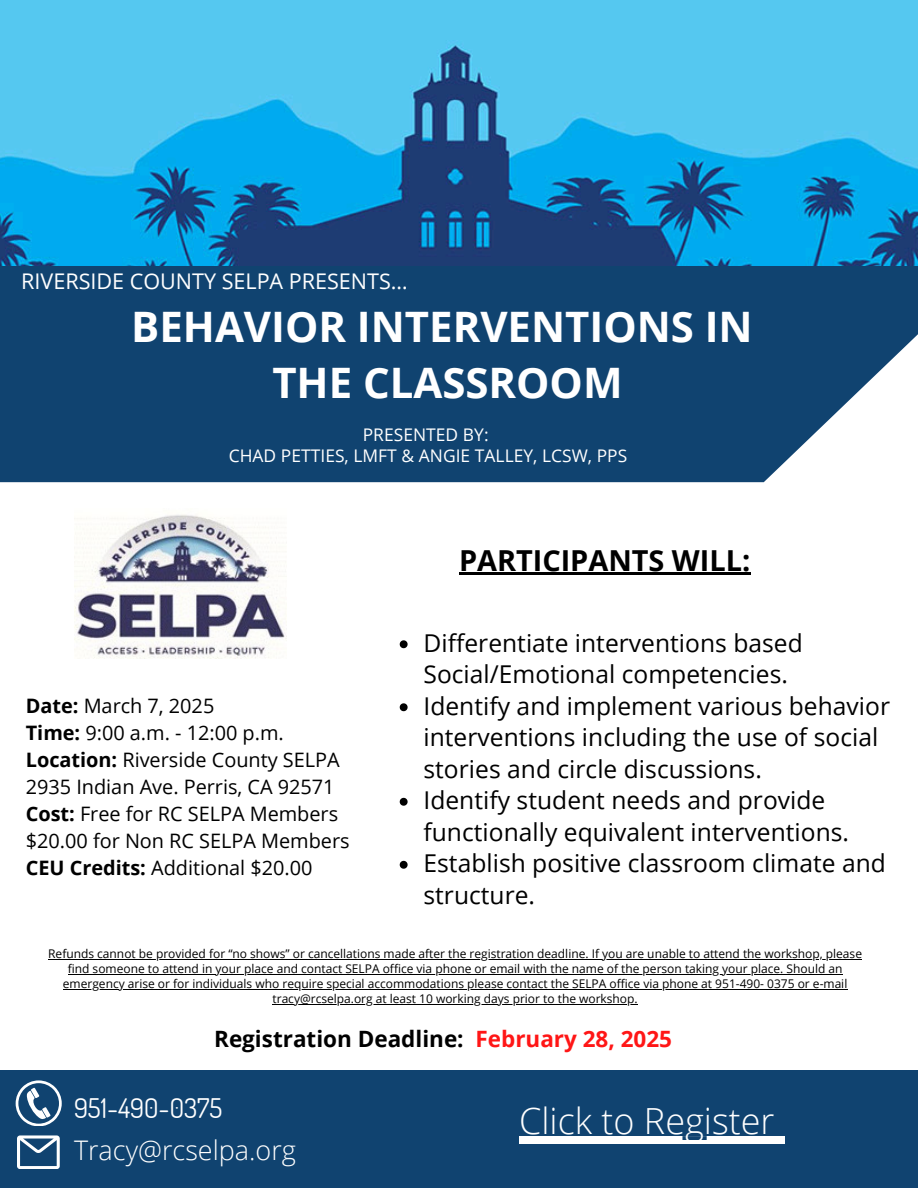
<style>
.page{position:relative;width:918px;height:1188px;background:#fff}
.page>*{position:absolute;margin:0;border:0;box-sizing:border-box;transform-origin:0 0}
.t1{font:700 42px/56.2px "Open Sans";color:#fff;text-align:center}
.t2{font:300 36px "Open Sans";color:#fff}
.t3{font:700 28.95px "Open Sans";color:#000}
.t4{font:300 27px "Open Sans";color:#fff}
.t5{font:27px "Dosis";color:#fff}
.t6{font:24.6px/31.5px "Open Sans";color:#000}
.t7{font:700 22.5px "Open Sans";color:#000}
.t8{font:700 22.5px "Open Sans";color:#ff1616}
.t9{font:21.6px "Open Sans";color:#fff}
.t10{font:19.95px/27px "Open Sans";color:#000}
.t11{font:17.4px "Open Sans";color:#fff}
.t12{font:12px "Open Sans";color:#000}
.s1{font-weight:700}
</style>
<div class="page">
<div style="left:0;top:266px;width:918px;height:216px;background:#104370"></div>
<div style="left:0;top:1070px;width:918px;height:117px;background:#104370"></div>
<svg style="left:17px;top:1135px;width:43px;height:34px"></svg>
<svg style="left:16px;top:1080px;width:46px;height:46px"></svg>
<img style="left:0;top:0;width:918px;height:266px">
<img style="left:74px;top:514px;width:213px;height:145px">
<hr style="left:519px;top:1140px;width:256px;height:3px;background:#fff">
<hr style="left:459px;top:573px;width:291px;height:2px;background:#000">
<hr style="left:519px;top:1137px;width:256px;height:3px;background:#fff">
<svg style="left:775px;top:1137px;width:9px;height:6px"></svg>
<hr style="left:48px;top:959px;width:814px;height:1px;background:#000">
<hr style="left:68px;top:974px;width:775px;height:1px;background:#000">
<hr style="left:63px;top:989px;width:784px;height:1px;background:#000">
<hr style="left:273px;top:1004px;width:365px;height:1px;background:#000">
<svg style="left:400px;top:640px;width:8px;height:8px"></svg>
<svg style="left:400px;top:703px;width:8px;height:8px"></svg>
<svg style="left:400px;top:798px;width:8px;height:8px"></svg>
<svg style="left:400px;top:861px;width:8px;height:8px"></svg>
<p class="t9" style="left:21px;top:266px;width:388px">RIVERSIDE COUNTY SELPA PRESENTS…</p>
<h1 class="t1" style="left:131px;top:297px;width:623px">BEHAVIOR INTERVENTIONS IN<br>THE CLASSROOM</h1>
<p class="t11" style="left:363px;top:422px;width:127px">PRESENTED BY:</p>
<p class="t11" style="left:229px;top:443px;width:400px">CHAD PETTIES, LMFT &amp; ANGIE TALLEY, LCSW, PPS</p>
<p class="t10" style="left:26px;top:691px;width:190px"><span class="s1">Date:</span> March 7, 2025</p>
<p class="t10" style="left:26px;top:718px;width:325px"><span class="s1">Time:</span> 9:00 a.m. - 12:00 p.m.<br><span class="s1">Location:</span> Riverside County SELPA<br>2935 Indian Ave. Perris, CA 92571<br><span class="s1">Cost:</span> Free for RC SELPA Members $20.00 for Non RC SELPA Members<br><span class="s1">CEU Credits:</span> Additional $20.00</p>
<p class="t3" style="left:459px;top:540px;width:293px">PARTICIPANTS WILL:</p>
<h4 class="t6" style="left:423px;top:626px;width:381px">Differentiate interventions based<br>Social/Emotional competencies.</h4>
<h2 class="t6" style="left:423px;top:689px;width:468px">Identify and implement various behavior interventions including the use of social stories and circle discussions.</h2>
<p class="t6" style="left:423px;top:784px;width:464px">Identify student needs and provide functionally equivalent interventions.<br>Establish positive classroom climate and structure.</p>
<p class="t12" style="left:48px;top:945px;width:815px">Refunds cannot be provided for “no shows” or cancellations made after the registration deadline. If you are unable to attend the workshop, please</p>
<h5 class="t12" style="left:68px;top:960px;width:776px">find someone to attend in your place and contact SELPA office via phone or email with the name of the person taking your place. Should an</h5>
<p class="t12" style="left:63px;top:975px;width:786px">emergency arise or for individuals who require special accommodations please contact the SELPA office via phone at 951-490- 0375 or e-mail</p>
<h4 class="t12" style="left:273px;top:990px;width:367px">tracy@rcselpa.org at least 10 working days prior to the workshop.</h4>
<p class="t7" style="left:214px;top:1023px;width:251px">Registration Deadline:</p>
<p class="t8" style="left:476px;top:1023px;width:198px">February 28, 2025</p>
<h3 class="t5" style="left:74px;top:1091px;width:150px">951-490-0375</h3>
<p class="t4" style="left:74px;top:1131px;width:223px">Tracy@rcselpa.org</p>
<p class="t2" style="left:519px;top:1096px;width:257px">Click to Register</p>
</div>
